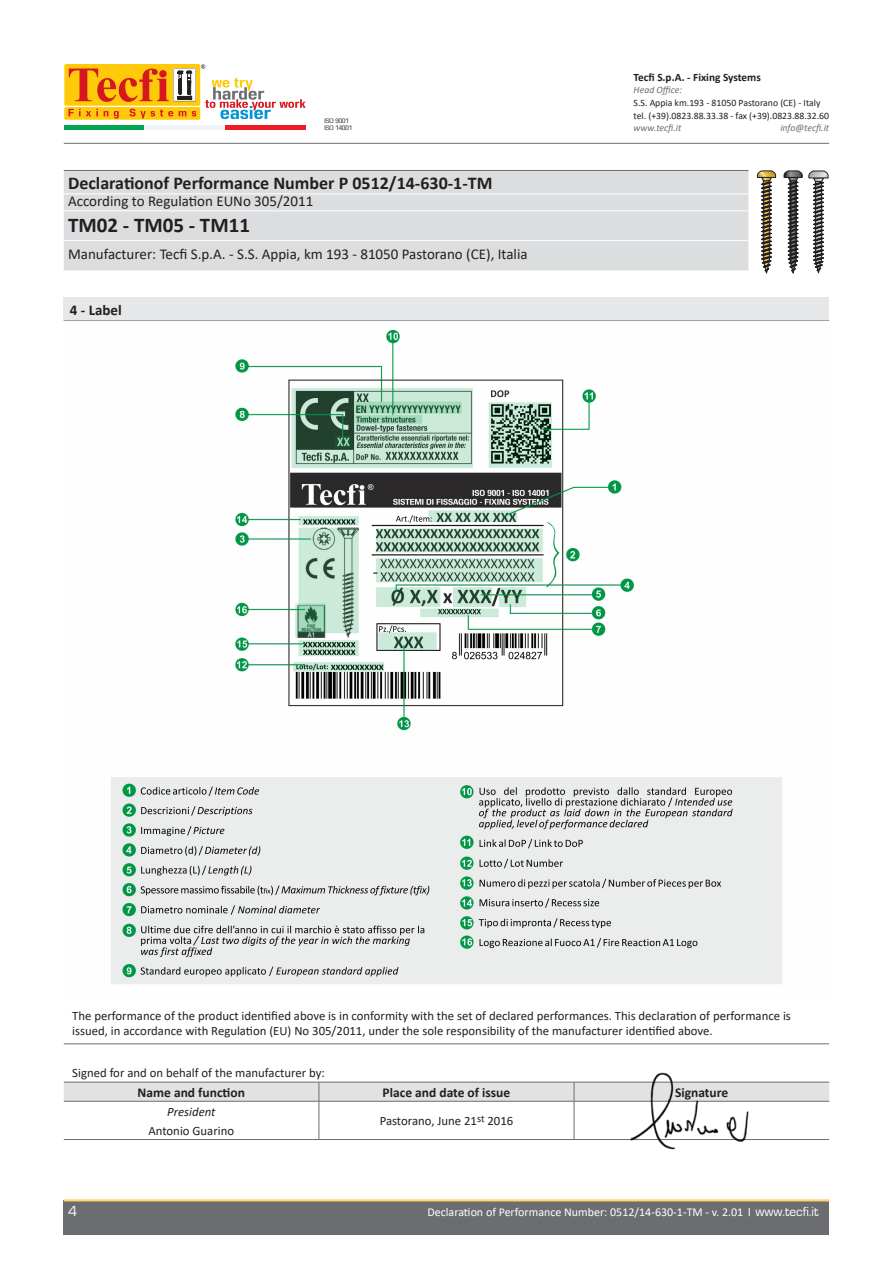
<style>
.page{position:relative;width:893px;height:1263px;background:#fff}
.page>*{position:absolute;margin:0;border:0;box-sizing:border-box;transform-origin:0 0}
.t1{font:700 21px "Calibri";color:#231f20}
.t2{font:700 18px "Calibri";color:#231f20}
.t3{font:15px "Calibri";color:#231f20}
.t4{font:700 15px "Calibri";color:#231f20}
.t5{font:15px "Eurostile";color:#fff}
.t6{font:700 13.5px "Calibri";color:#231f20}
.t7{font:12.75px/15.3px "Calibri";color:#231f20}
.t8{font:italic 12.75px "Calibri";color:#231f20}
.t9{font:12px "Calibri";color:#fff}
.t10{font:700 11.25px "Calibri";color:#231f20}
.t11{font:9.75px/12.8px "Calibri";color:#231f20}
.t12{font:italic 9.75px "Calibri";color:#6c6d70}
.t13{font:6px/7.2px "DDTW00";color:#231f20}
.s1{font-family:"Eurostile";font-size:13.5px}
</style>
<div class="page">
<div style="left:64px;top:1200px;width:765px;height:34px;background:#6c6d70"></div>
<hr style="left:64px;top:1199px;width:765px;height:2px;background:#fed772">
<svg style="left:757px;top:170px;width:19px;height:104px"></svg>
<div style="left:64px;top:171px;width:684px;height:99px;background:#dcdddf"></div>
<hr style="left:64px;top:170px;width:684px;height:1px;background:#6c6d70">
<hr style="left:64px;top:193px;width:684px;height:1px;background:#fff">
<hr style="left:64px;top:210px;width:684px;height:1px;background:#fff">
<hr style="left:64px;top:240px;width:684px;height:1px;background:#fff">
<svg style="left:784px;top:170px;width:18px;height:104px"></svg>
<svg style="left:808px;top:171px;width:20px;height:103px"></svg>
<div style="left:64px;top:64px;width:136px;height:42px;background:#feca0a;border-radius:2px"></div>
<div style="left:64px;top:107px;width:136px;height:13px;background:#feca0a;border-radius:2px"></div>
<svg style="left:68px;top:64px;width:238px;height:55px"></svg>
<div style="left:64px;top:125px;width:81px;height:5px;background:#00a54f"></div>
<div style="left:145px;top:125px;width:80px;height:5px;background:#eff6f9"></div>
<div style="left:225px;top:125px;width:81px;height:5px;background:#ee1d23"></div>
<hr style="left:64px;top:143px;width:765px;height:1px;background:#6c6d70">
<div style="left:64px;top:298px;width:765px;height:23px;background:#e6e7e9"></div>
<hr style="left:64px;top:1001px;width:255px;height:1px;background:#6c6d70">
<hr style="left:319px;top:1001px;width:255px;height:1px;background:#6c6d70">
<hr style="left:574px;top:1001px;width:255px;height:1px;background:#6c6d70">
<hr style="left:64px;top:1043px;width:255px;height:1px;background:#6c6d70">
<hr style="left:319px;top:1043px;width:255px;height:1px;background:#6c6d70">
<hr style="left:574px;top:1043px;width:255px;height:1px;background:#6c6d70">
<svg style="left:64px;top:1082px;width:765px;height:57px"></svg>
<hr style="left:64px;top:1139px;width:255px;height:1px;background:#6c6d70">
<hr style="left:319px;top:1139px;width:255px;height:1px;background:#6c6d70">
<hr style="left:574px;top:1139px;width:255px;height:1px;background:#6c6d70">
<img style="left:111px;top:329px;width:671px;height:655px">
<img style="left:628px;top:1072px;width:121px;height:78px">
<p class="t13" style="left:324px;top:117px;width:29px">ISO 9001<br>ISO 14001</p>
<h2 class="t2" style="left:68px;top:170px;width:426px">Declarationof Performance Number P 0512/14-630-1-TM</h2>
<p class="t3" style="left:68px;top:191px;width:247px">According to Regulation EUNo 305/2011</p>
<h1 class="t1" style="left:68px;top:210px;width:183px">TM02 - TM05 - TM11</h1>
<p class="t3" style="left:68px;top:244px;width:461px">Manufacturer: Tecfi S.p.A. - S.S. Appia, km 193 - 81050 Pastorano (CE), Italia</p>
<p class="t4" style="left:70px;top:299px;width:54px">4 - Label</p>
<p class="t10" style="left:634px;top:69px;width:129px">Tecfi S.p.A. - Fixing Systems</p>
<p class="t12" style="left:634px;top:83px;width:50px">Head Office:</p>
<p class="t11" style="left:634px;top:96px;width:197px">S.S. Appia km.193 - 81050 Pastorano (CE) - Italy tel. (+39).0823.88.33.38 - fax (+39).0823.88.32.60</p>
<p class="t12" style="left:634px;top:121px;width:49px">www.tecfi.it</p>
<p class="t12" style="left:780px;top:121px;width:50px">info@tecfi.it</p>
<p class="t7" style="left:72px;top:1007px;width:720px">The performance of the product identified above is in conformity with the set of declared performances. This declaration of performance is issued, in accordance with Regulation (EU) No 305/2011, under the sole responsibility of the manufacturer identified above.</p>
<p class="t7" style="left:72px;top:1065px;width:254px">Signed for and on behalf of the manufacturer by:</p>
<p class="t6" style="left:138px;top:1083px;width:109px">Name and function</p>
<p class="t6" style="left:383px;top:1083px;width:129px">Place and date of issue</p>
<p class="t6" style="left:675px;top:1083px;width:55px">Signature</p>
<p class="t8" style="left:167px;top:1102px;width:50px">President</p>
<p class="t7" style="left:380px;top:1113px;width:135px">Pastorano, June 21<sup>st</sup> 2016</p>
<p class="t7" style="left:148px;top:1122px;width:87px">Antonio Guarino</p>
<p class="t5" style="left:68px;top:1203px;width:11px">4</p>
<p class="t9" style="left:427px;top:1204px;width:393px">Declaration of Performance Number: 0512/14-630-1-TM - v. 2.01 <span class="s1">www.tecfi.it</span></p>
</div>
